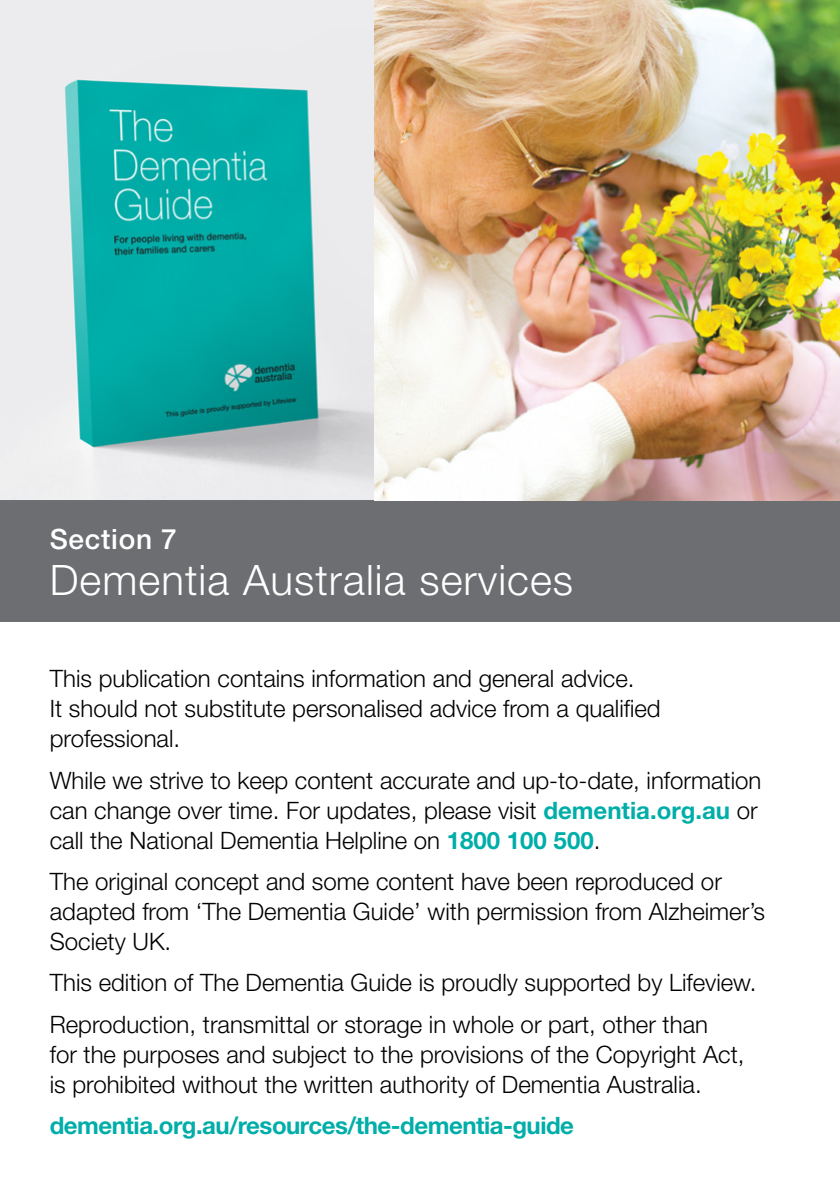
<style>
.page{position:relative;width:840px;height:1191px;background:#fff}
.page>*{position:absolute;margin:0;border:0;box-sizing:border-box;transform-origin:0 0}
.t1{font:300 42px "Helvetica Neue";letter-spacing:.025em;color:#fff}
.t2{font:500 28px "Helvetica Neue";letter-spacing:.025em;color:#fff}
.t3{font:300 24px/30px "Helvetica Neue";color:#000}
.t4{font:700 24px "Helvetica Neue";letter-spacing:-.02em;color:#00aea9}
.s1{font-weight:700;color:#00aea9}
</style>
<div class="page">
<div style="left:0;top:0;width:542px;height:502px;background:#ececee"></div>
<img style="left:65px;top:78px;width:309px;height:400px">
<div style="left:0;top:500px;width:839px;height:122px;background:#6d6e71"></div>
<img style="left:374px;top:0;width:465px;height:500px">
<p class="t2" style="left:50px;top:522px;width:128px">Section 7</p>
<h1 class="t1" style="left:50px;top:554px;width:524px">Dementia Australia services</h1>
<p class="t3" style="left:50px;top:663px;width:612px">This publication contains information and general advice.<br>It should not substitute personalised advice from a qualified professional.</p>
<p class="t3" style="left:50px;top:764px;width:712px">While we strive to keep content accurate and up-to-date, information can change over time. For updates, please visit <span class="s1">dementia.org.au</span> or call the National Dementia Helpline on <span class="s1">1800 100 500</span>.</p>
<p class="t3" style="left:50px;top:866px;width:716px">The original concept and some content have been reproduced or adapted from ‘The Dementia Guide’ with permission from Alzheimer’s<br>Society UK.</p>
<p class="t3" style="left:50px;top:961px;width:707px;line-height:41.4px">This edition of The Dementia Guide is proudly supported by Lifeview.<br>Reproduction, transmittal or storage in whole or part, other than</p>
<p class="t3" style="left:50px;top:1038px;width:695px">for the purposes and subject to the provisions of the Copyright Act, is prohibited without the written authority of Dementia Australia.</p>
<p class="t4" style="left:50px;top:1110px;width:525px">dementia.org.au/resources/the-dementia-guide</p>
</div>
